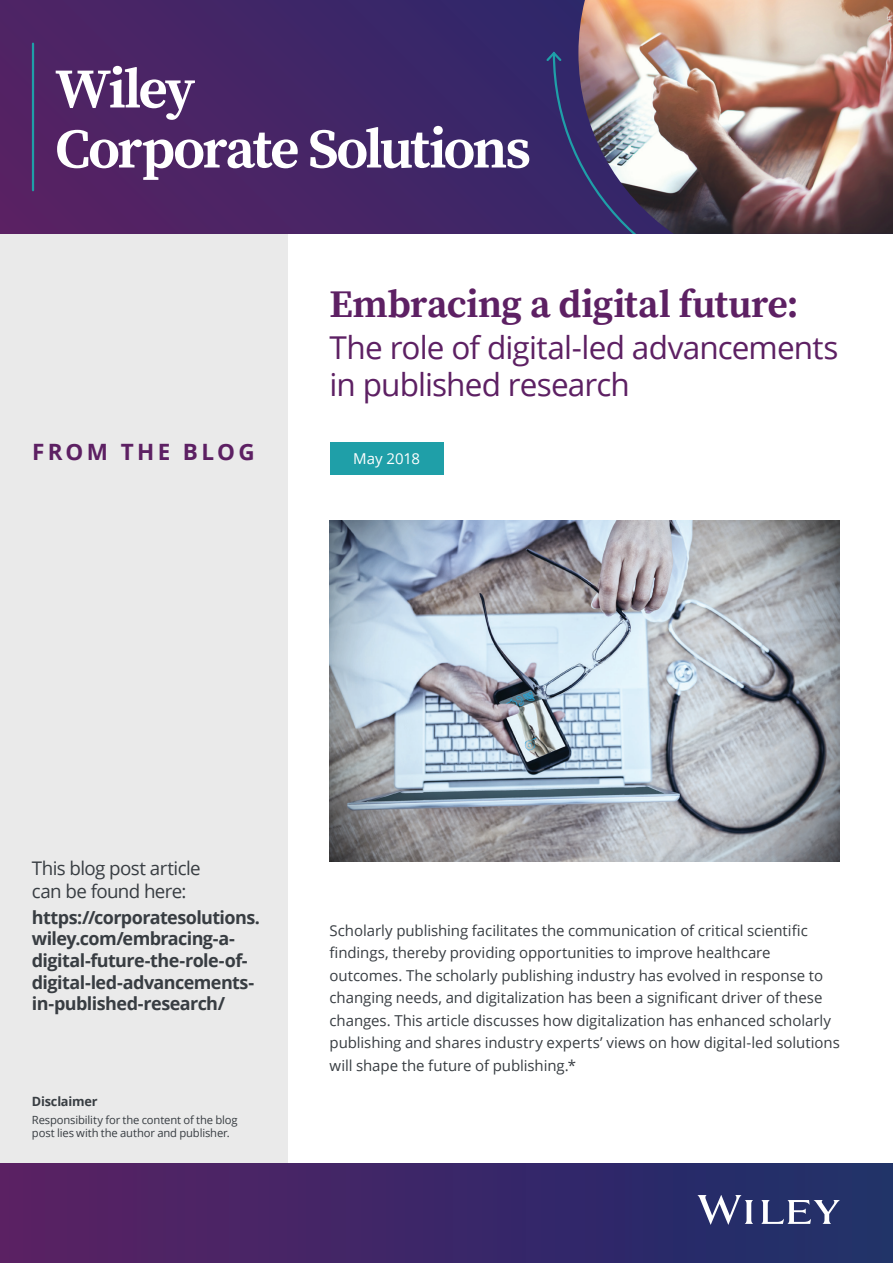
<style>
.page{position:relative;width:893px;height:1263px;background:#fff}
.page>*{position:absolute;margin:0;border:0;box-sizing:border-box;transform-origin:0 0}
.t1{font:700 56.25px/60px "Source Serif Pro";letter-spacing:-.045em;color:#fff}
.t2{font:700 39px "Source Serif Pro";letter-spacing:-.015em;color:#5d2063}
.t3{font:31.5px/37.8px "Open Sans";letter-spacing:-.025em;color:#5d2063}
.t4{font:700 22.5px "Open Sans";letter-spacing:.145em;color:#5d2063}
.t5{font:18.75px/22.5px "Open Sans";letter-spacing:-.035em;color:#383d42}
.t6{font:700 18px/21.6px "Open Sans";letter-spacing:-.035em;color:#383d42}
.t7{font:15px/22.5px "Open Sans";letter-spacing:-.005em;color:#383d42}
.t8{font:15px "Open Sans";color:#fff}
.t9{font:700 12.75px "Open Sans";letter-spacing:-.015em;color:#383d42}
.t10{font:11.25px/13.5px "Open Sans";letter-spacing:-.01em;color:#383d42}
</style>
<div class="page">
<div style="left:0;top:0;width:287px;height:1263px;background:#eaeaea"></div>
<svg style="left:0;top:0;width:552px;height:234px;background:#452466"></svg>
<img style="left:552px;top:0;width:341px;height:234px">
<svg style="left:544px;top:50px;width:19px;height:13px"></svg>
<img style="left:330px;top:521px;width:510px;height:340px">
<div style="left:0;top:1163px;width:893px;height:100px;background:linear-gradient(to right,#5a2064,#1c2f6b)"></div>
<svg style="left:698px;top:1195px;width:142px;height:30px"></svg>
<div style="left:330px;top:442px;width:113px;height:33px;background:#1f9fa8"></div>
<hr style="left:32px;top:44px;width:2px;height:146px;background:#1f9fa8">
<h1 class="t1" style="left:55px;top:61px;width:477px">Wiley<br>Corporate Solutions</h1>
<h3 class="t4" style="left:32px;top:435px;width:224px">FROM THE BLOG</h3>
<h2 class="t2" style="left:330px;top:281px;width:470px">Embracing a digital future:</h2>
<h3 class="t3" style="left:330px;top:328px;width:510px">The role of digital-led advancements in published research</h3>
<p class="t8" style="left:353px;top:449px;width:68px">May 2018</p>
<p class="t5" style="left:32px;top:857px;width:170px">This blog post article can be found here:</p>
<p class="t6" style="left:32px;top:906px;width:230px">https://corporatesolutions. wiley.com/embracing-a&shy;digital-future-the-role-of&shy;digital-led-advancements&shy;in-published-research/</p>
<p class="t9" style="left:32px;top:1092px;width:67px">Disclaimer</p>
<p class="t10" style="left:32px;top:1113px;width:207px">Responsibility for the content of the blog post lies with the author and publisher.</p>
<p class="t7" style="left:330px;top:918px;width:512px">Scholarly publishing facilitates the communication of critical scientific findings, thereby providing opportunities to improve healthcare outcomes. The scholarly publishing industry has evolved in response to changing needs, and digitalization has been a significant driver of these changes. This article discusses how digitalization has enhanced scholarly publishing and shares industry experts’ views on how digital-led solutions will shape the future of publishing.*</p>
</div>
